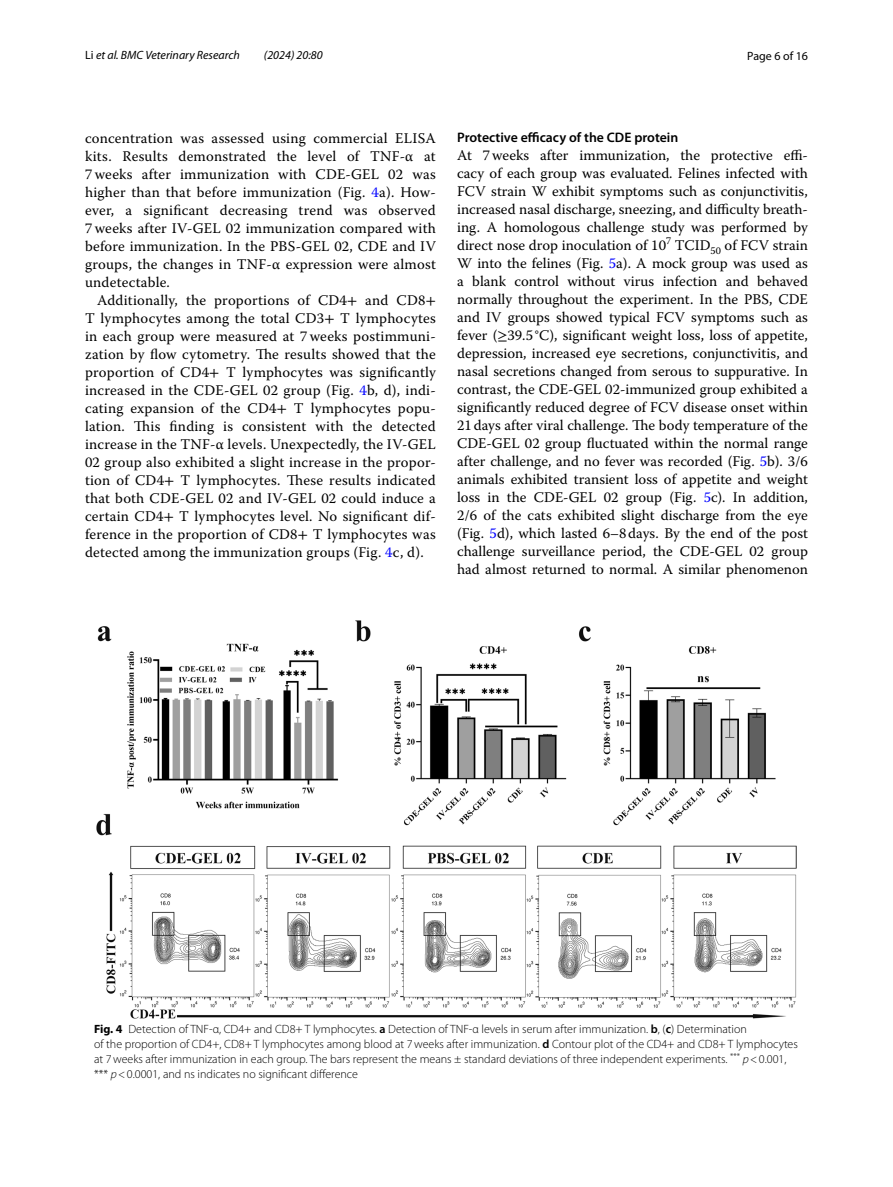
<style>
.page{position:relative;width:893px;height:1187px;background:#fff}
.page>*{position:absolute;margin:0;border:0;box-sizing:border-box;transform-origin:0 0}
.t1{font:14.7px/18px "Warnock Pro";letter-spacing:.015em;color:#000;text-align:justify}
.t2{font:600 13.8px "Myriad Pro";color:#000}
.t3{font:300 12px/15px "Myriad Pro";color:#000}
.t4{font:italic 12px "Myriad Pro";color:#000}
.t5{font:12px "Myriad Pro";color:#000}
.s1{font-style:normal}
.s2{color:#00f}
.s3{font-family:"STIX"}
.s4{font-weight:700}
.s5{font-weight:600}
.s6{font-style:italic}
</style>
<div class="page">
<img style="left:96px;top:620px;width:701px;height:398px">
<p class="t4" style="left:85px;top:48px;width:156px"><span class="s1">Li</span> et al. BMC Veterinary Research</p>
<p class="t4" style="left:264px;top:48px;width:60px">(2024) 20:80</p>
<p class="t5" style="left:747px;top:48px;width:62px">Page 6 of 16</p>
<p class="t1" style="left:85px;top:128px;width:352px">concentration was assessed using commercial ELISA kits. Results demonstrated the level of TNF-α at 7 weeks after immunization with CDE-GEL 02 was higher than that before immunization (Fig. <span class="s2">4</span>a). How&shy;ever, a significant decreasing trend was observed 7 weeks after IV-GEL 02 immunization compared with before immunization. In the PBS-GEL 02, CDE and IV groups, the changes in TNF-α expression were almost undetectable.</p>
<p class="t1" style="left:85px;top:290px;width:352px;text-indent:12px">Additionally, the proportions of CD4<span class="s3">+</span> and CD8<span class="s3">+ </span>T lymphocytes among the total CD3<span class="s3">+</span> T lymphocytes in each group were measured at 7 weeks postimmuni&shy;zation by flow cytometry. The results showed that the proportion of CD4<span class="s3">+</span> T lymphocytes was significantly increased in the CDE-GEL 02 group (Fig. <span class="s2">4</span>b, d), indi&shy;cating expansion of the CD4<span class="s3">+</span> T lymphocytes popu&shy;lation. This finding is consistent with the detected increase in the TNF-α levels. Unexpectedly, the IV-GEL 02 group also exhibited a slight increase in the propor&shy;tion of CD4<span class="s3">+</span> T lymphocytes. These results indicated that both CDE-GEL 02 and IV-GEL 02 could induce a certain CD4<span class="s3">+</span> T lymphocytes level. No significant dif&shy;ference in the proportion of CD8<span class="s3">+</span> T lymphocytes was detected among the immunization groups (Fig. <span class="s2">4</span>c, d).</p>
<p class="t2" style="left:457px;top:129px;width:223px">Protective efficacy of the CDE protein</p>
<p class="t1" style="left:457px;top:146px;width:352px">At 7weeks after immunization, the protective effi&shy;cacy of each group was evaluated. Felines infected with FCV strain W exhibit symptoms such as conjunctivitis, increased nasal discharge, sneezing, and difficulty breath&shy;ing. A homologous challenge study was performed by direct nose drop inoculation of 10<sup>7</sup> TCID<sub>50</sub> of FCV strain W into the felines (Fig. <span class="s2">5</span>a). A mock group was used as a blank control without virus infection and behaved normally throughout the experiment. In the PBS, CDE and IV groups showed typical FCV symptoms such as fever (<span class="s3">≥</span>39.5°C), significant weight loss, loss of appetite, depression, increased eye secretions, conjunctivitis, and nasal secretions changed from serous to suppurative. In contrast, the CDE-GEL 02-immunized group exhibited a significantly reduced degree of FCV disease onset within 21days after viral challenge. The body temperature of the CDE-GEL 02 group fluctuated within the normal range after challenge, and no fever was recorded (Fig. <span class="s2">5</span>b). 3/6 animals exhibited transient loss of appetite and weight loss in the CDE-GEL 02 group (Fig. <span class="s2">5</span>c). In addition, 2/6 of the cats exhibited slight discharge from the eye (Fig. <span class="s2">5</span>d), which lasted 6–8days. By the end of the post challenge surveillance period, the CDE-GEL 02 group had almost returned to normal. A similar phenomenon</p>
<p class="t3" style="left:94px;top:1021px;width:705px"><span class="s4">Fig. 4</span> Detection of TNF-α, CD4+ and CD8+ T lymphocytes. <span class="s5">a</span> Detection of TNF-α levels in serum after immunization. <span class="s5">b</span>, (<span class="s5">c</span>) Determination<br>of the proportion of CD4+, CD8+ T lymphocytes among blood at 7weeks after immunization. <span class="s5">d</span> Contour plot of the CD4+ and CD8+ T lymphocytes at 7weeks after immunization in each group. The bars represent the means ± standard deviations of three independent experiments. <sup>***</sup> <span class="s6">p</span>&lt;0.001, *** <span class="s6">p</span>&lt;0.0001, and ns indicates no significant difference</p>
</div>
